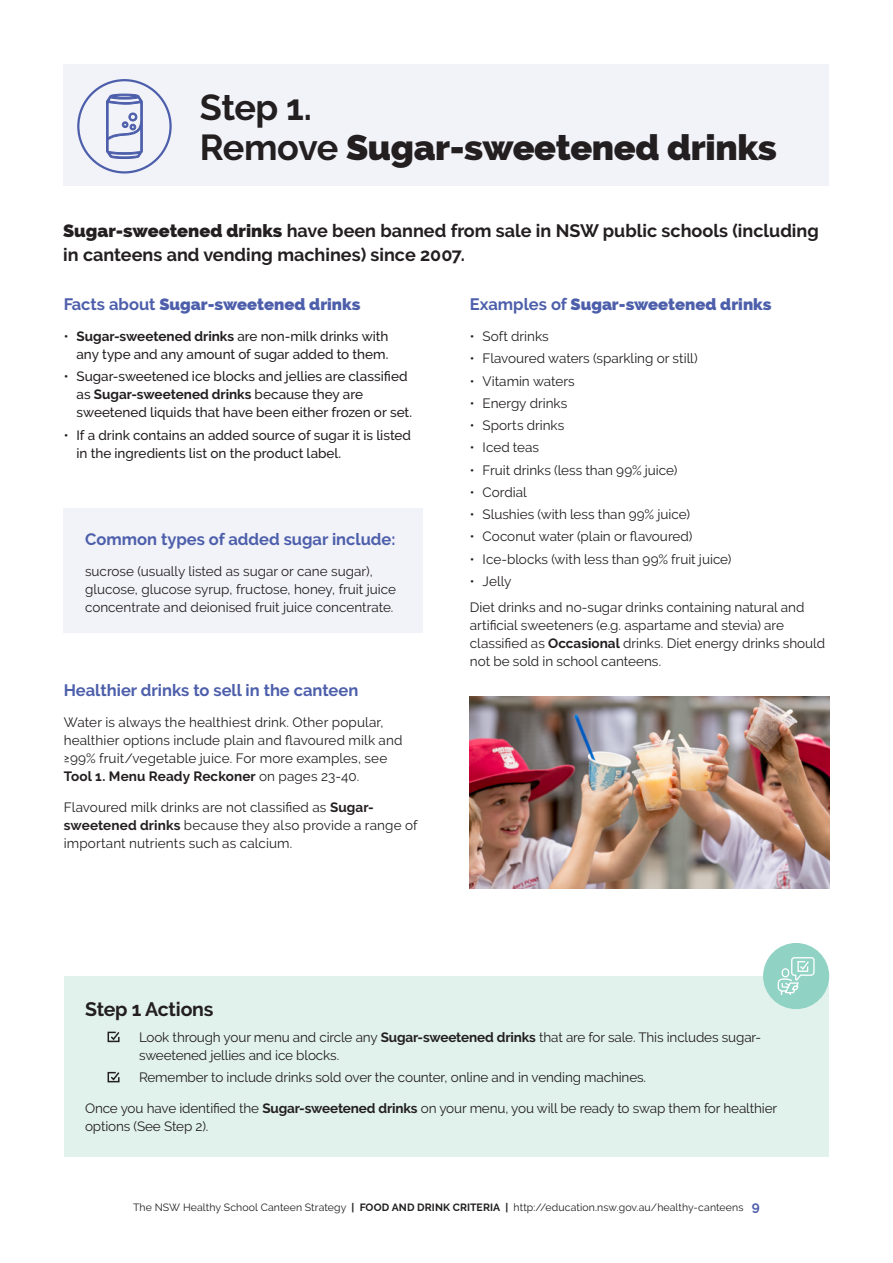
<style>
.page{position:relative;width:893px;height:1263px;background:#fff}
.page>*{position:absolute;margin:0;border:0;box-sizing:border-box;transform-origin:0 0}
.t1{font:800 36px/40.5px "Raleway";letter-spacing:-.01em;color:#231f20}
.t2{font:700 19.5px "Raleway";letter-spacing:-.01em;color:#231f20}
.t3{font:700 18px/24px "Raleway";color:#231f20}
.t4{font:700 16.5px "Raleway";color:#4d5fab}
.t5{font:800 16.5px "Raleway";color:#4d5fab}
.t6{font:13.5px/18px "Raleway";color:#231f20}
.t7{font:500 13.5px/18px "Raleway";color:#231f20}
.t8{font:10.5px "Raleway";letter-spacing:.01em;color:#231f20}
.s1{font-weight:700}
.s2{font-weight:800}
.s3{font-weight:700;font-size:13.5px;color:#4d5fab}
</style>
<div class="page">
<div style="left:64px;top:508px;width:359px;height:125px;background:#f2f3f9"></div>
<div style="left:64px;top:976px;width:764px;height:181px;background:#e1f2ed"></div>
<svg style="left:107px;top:1031px;width:13px;height:12px"></svg>
<svg style="left:107px;top:1071px;width:13px;height:12px"></svg>
<div style="left:64px;top:65px;width:765px;height:121px;background:#f2f3f9"></div>
<div style="left:77px;top:79px;width:95px;height:95px;border:2px solid #4d5fab;border-radius:50%"></div>
<img style="left:470px;top:697px;width:359px;height:191px">
<div style="left:764px;top:944px;width:64px;height:64px;background:#90d2c4;border-radius:50%"></div>
<div style="left:763px;top:943px;width:66px;height:66px;border:2px solid #90d2c4;border-radius:50%"></div>
<svg style="left:106px;top:94px;width:36px;height:65px"></svg>
<svg style="left:777px;top:957px;width:38px;height:38px"></svg>
<p class="t1" style="left:200px;top:87px;width:579px"><span class="s1">Step 1.<br>Remove</span> Sugar-sweetened drinks</p>
<p class="t3" style="left:63px;top:218px;width:757px"><span class="s2">Sugar-sweetened drinks</span> have been banned from sale in NSW public schools (including in canteens and vending machines) since 2007.</p>
<p class="t5" style="left:64px;top:295px;width:298px"><span class="s1">Facts about</span> Sugar-sweetened drinks</p>
<p class="t7" style="left:64px;top:327px;width:326px;text-align:right">• <span class="s1">Sugar-sweetened drinks</span> are non-milk drinks with any type and any amount of sugar added to them.</p>
<p class="t7" style="left:77px;top:367px;width:337px;text-indent:-13px">• Sugar-sweetened ice blocks and jellies are classified as <span class="s1">Sugar-sweetened drinks</span> because they are sweetened liquids that have been either frozen or set.</p>
<p class="t7" style="left:77px;top:426px;width:336px;text-indent:-13px">• If a drink contains an added source of sugar it is listed in the ingredients list on the product label.</p>
<p class="t5" style="left:470px;top:295px;width:303px"><span class="s1">Examples of</span> Sugar-sweetened drinks</p>
<p class="t6" style="left:470px;top:327px;width:80px">• Soft drinks</p>
<p class="t6" style="left:470px;top:349px;width:230px">• Flavoured waters (sparkling or still)</p>
<p class="t6" style="left:470px;top:372px;width:106px">• Vitamin waters</p>
<p class="t6" style="left:470px;top:394px;width:99px">• Energy drinks</p>
<p class="t6" style="left:470px;top:416px;width:96px">• Sports drinks</p>
<p class="t6" style="left:470px;top:438px;width:71px">• Iced teas</p>
<p class="t6" style="left:470px;top:461px;width:209px">• Fruit drinks (less than 99% juice)</p>
<p class="t6" style="left:470px;top:483px;width:58px">• Cordial</p>
<p class="t6" style="left:470px;top:505px;width:222px">• Slushies (with less than 99% juice)</p>
<p class="t6" style="left:470px;top:527px;width:224px">• Coconut water (plain or flavoured)</p>
<p class="t6" style="left:470px;top:550px;width:263px">• Ice-blocks (with less than 99% fruit juice)</p>
<p class="t6" style="left:470px;top:572px;width:43px">• Jelly</p>
<p class="t6" style="left:470px;top:598px;width:357px">Diet drinks and no-sugar drinks containing natural and artificial sweeteners (e.g. aspartame and stevia) are classified as <span class="s1">Occasional</span> drinks. Diet energy drinks should not be sold in school canteens.</p>
<p class="t4" style="left:85px;top:530px;width:312px">Common types of added sugar include:</p>
<p class="t6" style="left:85px;top:562px;width:313px">sucrose (usually listed as sugar or cane sugar), glucose, glucose syrup, fructose, honey, fruit juice concentrate and deionised fruit juice concentrate.</p>
<p class="t4" style="left:64px;top:681px;width:296px">Healthier drinks to sell in the canteen</p>
<p class="t6" style="left:64px;top:713px;width:340px">Water is always the healthiest drink. Other popular, healthier options include plain and flavoured milk and ≥99% fruit/vegetable juice. For more examples, see <span class="s1">Tool 1. Menu Ready Reckoner</span> on pages 23-40.</p>
<p class="t6" style="left:64px;top:798px;width:355px">Flavoured milk drinks are not classified as <span class="s1">Sugar&shy;sweetened drinks</span> because they also provide a range of important nutrients such as calcium.</p>
<p class="t2" style="left:85px;top:998px;width:130px">Step 1 Actions</p>
<p class="t6" style="left:139px;top:1028px;width:624px">Look through your menu and circle any <span class="s1">Sugar-sweetened drinks</span> that are for sale. This includes sugar&shy;sweetened jellies and ice blocks.</p>
<p class="t6" style="left:139px;top:1068px;width:509px">Remember to include drinks sold over the counter, online and in vending machines.</p>
<p class="t6" style="left:85px;top:1099px;width:694px">Once you have identified the <span class="s1">Sugar-sweetened drinks</span> on your menu, you will be ready to swap them for healthier options (See Step 2).</p>
<p class="t8" style="left:133px;top:1201px;width:628px">The NSW Healthy School Canteen Strategy <span class="s1">| FOOD AND DRINK CRITERIA |</span> http://education.nsw.gov.au/healthy-canteens <span class="s3">9</span></p>
</div>
